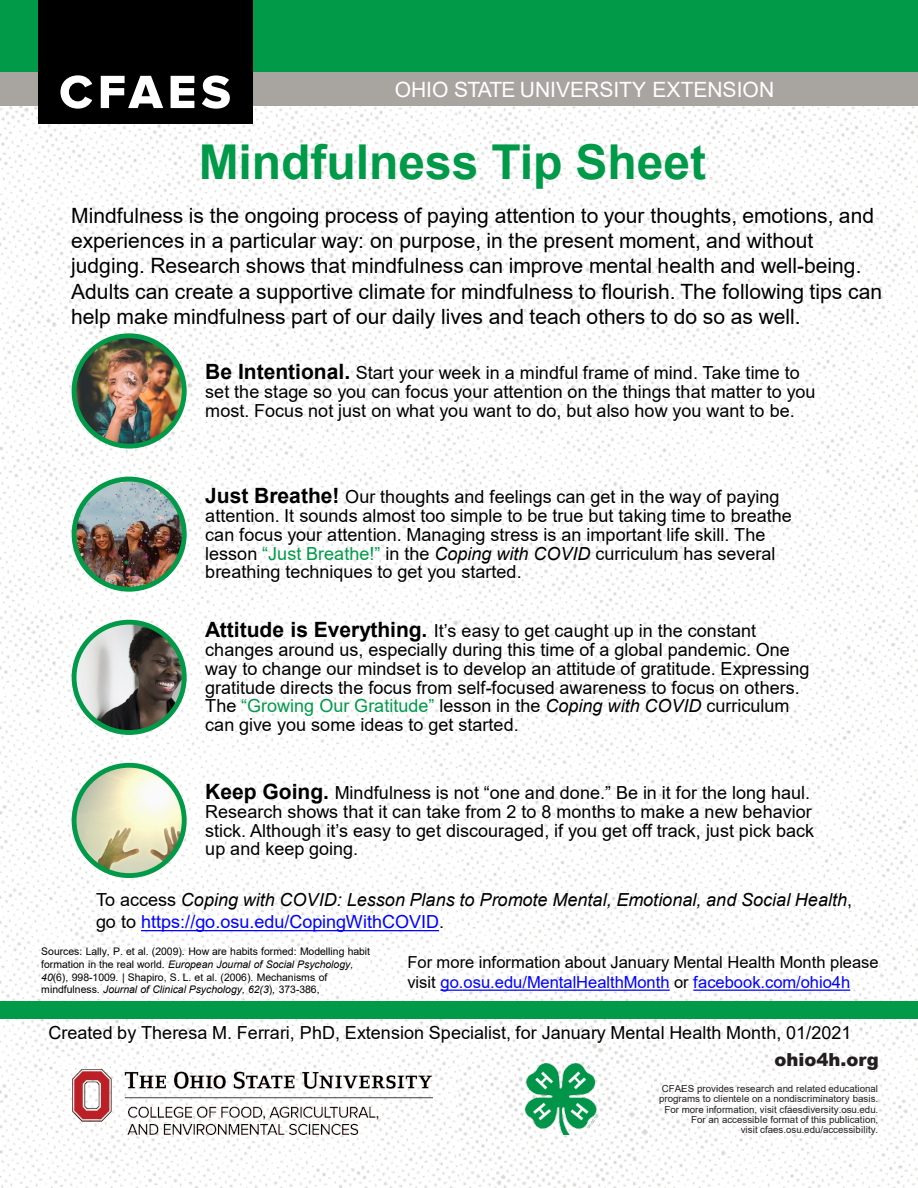
<style>
.page{position:relative;width:918px;height:1188px;background:#fff}
.page>*{position:absolute;margin:0;border:0;box-sizing:border-box;transform-origin:0 0}
.t1{font:700 48px "Arial";color:#009a49}
.t2{font:21px/25.2px "Arial";color:#000}
.t3{font:21px "Arial";color:#fff}
.t4{font:18px/18.8px "Arial";letter-spacing:.005em;color:#000}
.t5{font:italic 18px/21.6px "Arial";letter-spacing:.005em;color:#000}
.t6{font:900 18px "Arial";letter-spacing:.005em;color:#231f20}
.t7{font:16.5px/19.8px "Arial";color:#000}
.t8{font:10.5px/12.6px "Arial";letter-spacing:-.005em;color:#000}
.t9{font:9.75px/10.5px "Arial";color:#231f20;text-align:right}
.s1{font-weight:700;font-size:21px}
.s2{color:#009a49}
.s3{font-style:italic}
.s4{font-style:normal}
.s5{font-style:normal;color:#00f}
.s6{color:#00f}
</style>
<div class="page">
<img style="left:0;top:106px;width:918px;height:1082px">
<div style="left:0;top:71px;width:918px;height:35px;background:#a8a5a1"></div>
<div style="left:0;top:0;width:918px;height:72px;background:#009a49"></div>
<div style="left:38px;top:0;width:215px;height:124px;background:#000"></div>
<img style="left:526px;top:1064px;width:71px;height:71px">
<img style="left:73px;top:1070px;width:359px;height:65px">
<svg style="left:60px;top:76px;width:32px;height:33px"></svg>
<svg style="left:101px;top:76px;width:62px;height:32px"></svg>
<svg style="left:171px;top:76px;width:23px;height:32px"></svg>
<svg style="left:202px;top:76px;width:28px;height:33px"></svg>
<img style="left:74px;top:336px;width:110px;height:110px;border-radius:55px">
<div style="left:72px;top:333px;width:115px;height:116px;border:5px solid #009a49;border-radius:50%"></div>
<img style="left:74px;top:479px;width:110px;height:110px;border-radius:55px">
<div style="left:72px;top:477px;width:115px;height:115px;border:5px solid #009a49;border-radius:50%"></div>
<img style="left:74px;top:622px;width:110px;height:111px;border-radius:55px">
<div style="left:72px;top:620px;width:115px;height:115px;border:5px solid #009a49;border-radius:50%"></div>
<img style="left:74px;top:765px;width:110px;height:111px;border-radius:55px">
<div style="left:72px;top:763px;width:115px;height:115px;border:5px solid #009a49;border-radius:50%"></div>
<div style="left:0;top:1002px;width:918px;height:17px;background:#009a49"></div>
<svg style="left:440px;top:990px;width:230px;height:1px"></svg>
<svg style="left:693px;top:990px;width:157px;height:1px"></svg>
<svg style="left:141px;top:930px;width:298px;height:1px"></svg>
<p class="t3" style="left:395px;top:75px;width:381px">OHIO STATE UNIVERSITY EXTENSION</p>
<p class="t1" style="left:199px;top:128px;width:509px">Mindfulness Tip Sheet</p>
<p class="t2" style="left:71px;top:203px;width:812px">Mindfulness is the ongoing process of paying attention to your thoughts, emotions, and experiences in a particular way: on purpose, in the present moment, and without judging. Research shows that mindfulness can improve mental health and well-being.<br>Adults can create a supportive climate for mindfulness to flourish. The following tips can help make mindfulness part of our daily lives and teach others to do so as well.</p>
<p class="t4" style="left:205px;top:363px;width:612px"><span class="s1">Be Intentional.</span> Start your week in a mindful frame of mind. Take time to set the stage so you can focus your attention on the things that matter to you most. Focus not just on what you want to do, but also how you want to be.</p>
<p class="t4" style="left:205px;top:487px;width:588px"><span class="s1">Just Breathe!</span> Our thoughts and feelings can get in the way of paying attention. It sounds almost too simple to be true but taking time to breathe can focus your attention. Managing stress is an important life skill. The lesson <span class="s2">“Just Breathe!”</span> in the <span class="s3">Coping with COVID</span> curriculum has several breathing techniques to get you started.</p>
<p class="t4" style="left:205px;top:621px;width:606px"><span class="s1">Attitude is Everything.</span> It’s easy to get caught up in the constant changes around us, especially during this time of a global pandemic. One way to change our mindset is to develop an attitude of gratitude. Expressing gratitude directs the focus from self-focused awareness to focus on others.<br>The <span class="s2">“Growing Our Gratitude”</span> lesson in the <span class="s3">Coping with COVID</span> curriculum can give you some ideas to get started.</p>
<p class="t4" style="left:205px;top:783px;width:610px"><span class="s1">Keep Going.</span> Mindfulness is not “one and done.” Be in it for the long haul.<br>Research shows that it can take from 2 to 8 months to make a new behavior stick. Although it’s easy to get discouraged, if you get off track, just pick back up and keep going.</p>
<p class="t5" style="left:96px;top:890px;width:758px"><span class="s4">To access</span> Coping with COVID: Lesson Plans to Promote Mental, Emotional, and Social Health<span class="s4">, go to</span> <span class="s5">https://go.osu.edu/CopingWithCOVID</span><span class="s4">.</span></p>
<p class="t8" style="left:41px;top:945px;width:330px">Sources: Lally, P. et al. (2009). How are habits formed: Modelling habit formation in the real world. <span class="s3">European Journal of Social Psychology, 40</span>(6), 998-1009. | Shapiro, S. L. et al. (2006). Mechanisms of mindfulness. <span class="s3">Journal of Clinical Psychology, 62(3</span>), 373-386,</p>
<p class="t7" style="left:407px;top:952px;width:473px">For more information about January Mental Health Month please visit <span class="s6">go.osu.edu/MentalHealthMonth</span> or <span class="s6">facebook.com/ohio4h</span></p>
<p class="t4" style="left:49px;top:1023px;width:804px">Created by Theresa M. Ferrari, PhD, Extension Specialist, for January Mental Health Month, 01/2021</p>
<p class="t6" style="left:774px;top:1046px;width:106px">ohio4h.org</p>
<p class="t9" style="left:659px;top:1083px;width:221px">CFAES provides research and related educational programs to clientele on a nondiscriminatory basis.<br>For more information, visit cfaesdiversity.osu.edu.<br>For an accessible format of this publication,<br>visit cfaes.osu.edu/accessibility.</p>
</div>
